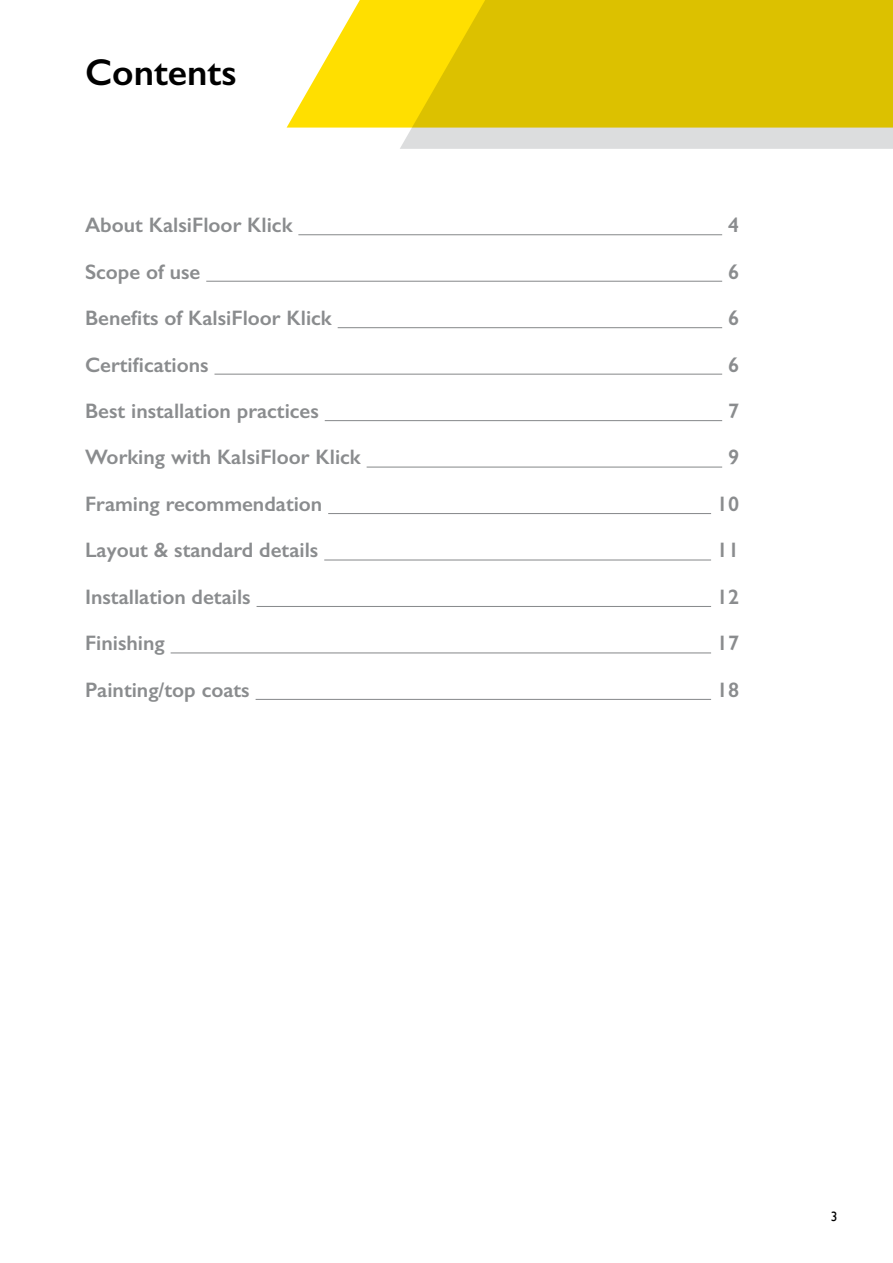
<style>
.page{position:relative;width:893px;height:1263px;background:#fff}
.page>*{position:absolute;margin:0;border:0;box-sizing:border-box;transform-origin:0 0}
.t1{font:600 37.5px "Gill Sans";color:#000}
.t2{font:600 21px "Gill Sans";color:#8a8c8e}
.t3{font:13.5px "Gill Sans";color:#000}
</style>
<div class="page">
<svg style="left:287px;top:0;width:113px;height:128px;fill:#ffdf00"></svg>
<svg style="left:400px;top:0;width:493px;height:149px;background:#dfc71f"></svg>
<hr style="left:298px;top:234px;width:424px;height:1px;background:#8a8c8e">
<hr style="left:206px;top:281px;width:516px;height:1px;background:#8a8c8e">
<hr style="left:338px;top:327px;width:384px;height:1px;background:#8a8c8e">
<hr style="left:214px;top:374px;width:508px;height:1px;background:#8a8c8e">
<hr style="left:325px;top:420px;width:397px;height:1px;background:#8a8c8e">
<hr style="left:367px;top:466px;width:355px;height:2px;background:#8a8c8e">
<hr style="left:328px;top:513px;width:383px;height:1px;background:#8a8c8e">
<hr style="left:324px;top:559px;width:387px;height:1px;background:#8a8c8e">
<hr style="left:257px;top:606px;width:454px;height:1px;background:#8a8c8e">
<hr style="left:171px;top:652px;width:540px;height:1px;background:#8a8c8e">
<hr style="left:256px;top:699px;width:455px;height:1px;background:#8a8c8e">
<h1 class="t1" style="left:85px;top:49px;width:153px">Contents</h1>
<p class="t2" style="left:85px;top:212px;width:209px">About KalsiFloor Klick</p>
<p class="t2" style="left:728px;top:212px;width:13px">4</p>
<p class="t2" style="left:85px;top:259px;width:117px">Scope of use</p>
<p class="t2" style="left:728px;top:259px;width:13px">6</p>
<p class="t2" style="left:85px;top:305px;width:248px">Benefits of KalsiFloor Klick</p>
<p class="t2" style="left:728px;top:305px;width:13px">6</p>
<p class="t2" style="left:85px;top:352px;width:125px">Certifications</p>
<p class="t2" style="left:728px;top:352px;width:13px">6</p>
<p class="t2" style="left:85px;top:398px;width:235px">Best installation practices</p>
<p class="t2" style="left:728px;top:398px;width:13px">7</p>
<p class="t2" style="left:85px;top:445px;width:277px">Working with KalsiFloor Klick</p>
<p class="t2" style="left:728px;top:445px;width:13px">9</p>
<p class="t2" style="left:85px;top:491px;width:239px">Framing recommendation</p>
<p class="t2" style="left:717px;top:491px;width:24px">10</p>
<p class="t2" style="left:85px;top:537px;width:235px">Layout &amp; standard details</p>
<p class="t2" style="left:717px;top:537px;width:24px">11</p>
<p class="t2" style="left:85px;top:584px;width:167px">Installation details</p>
<p class="t2" style="left:717px;top:584px;width:24px">12</p>
<p class="t2" style="left:85px;top:630px;width:81px">Finishing</p>
<p class="t2" style="left:717px;top:630px;width:24px">17</p>
<p class="t2" style="left:85px;top:677px;width:166px">Painting/top coats</p>
<p class="t2" style="left:717px;top:677px;width:24px">18</p>
<p class="t3" style="left:831px;top:1209px;width:8px">3</p>
</div>
